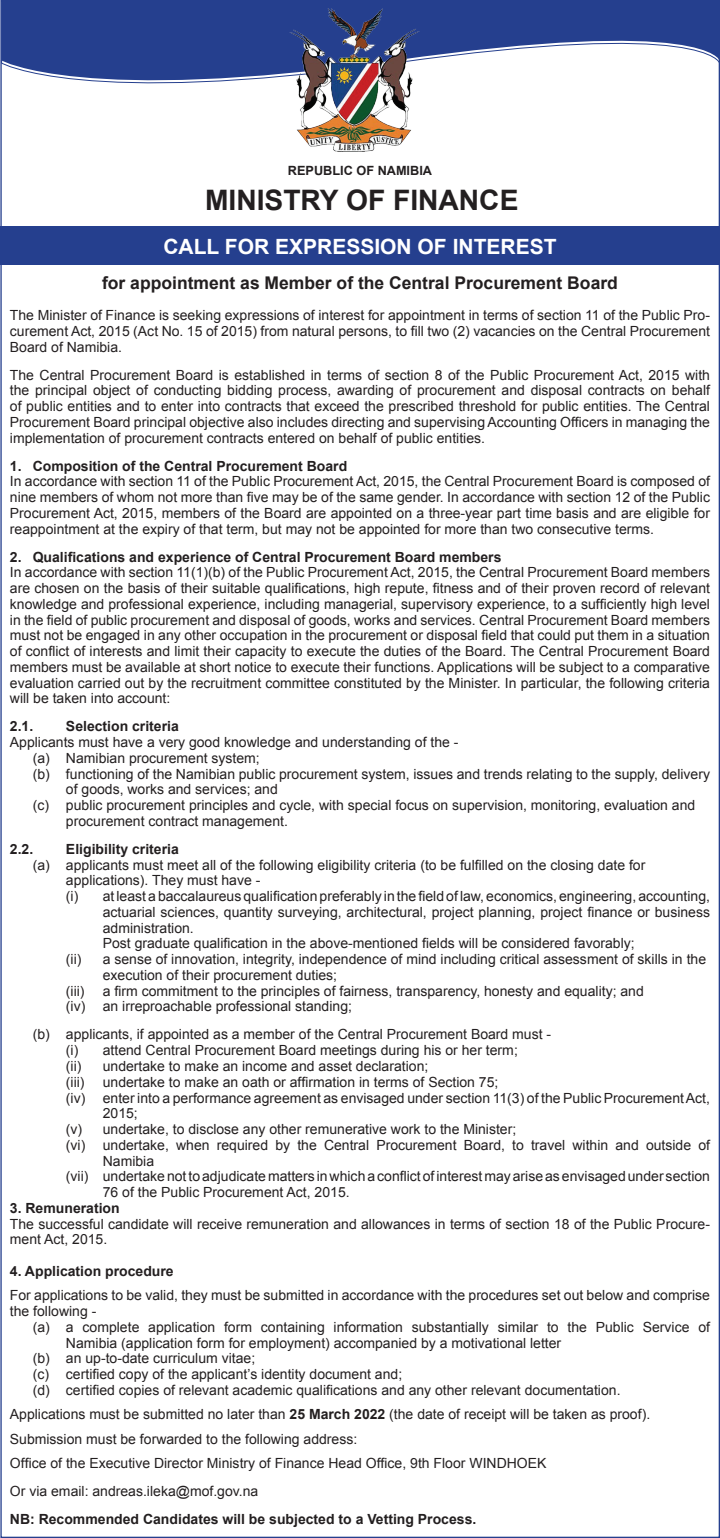
<style>
.page{position:relative;width:720px;height:1538px;background:#fff}
.page>*{position:absolute;margin:0;border:0;box-sizing:border-box;transform-origin:0 0}
.t1{font:700 28.18px "Arial";color:#231f20}
.t2{font:700 21px "Arial";color:#fff}
.t3{font:700 17.5px "Arial";color:#231f20}
.t4{font:14px/15.8px "Arial";color:#231f20}
.t5{font:700 14px "Arial";color:#231f20}
.t6{font:700 12.78px "Arial";color:#231f20}
.s1{font-weight:700}
</style>
<div class="page">
<div style="left:0;top:227px;width:719px;height:38px;background:#253f8e"></div>
<svg style="left:2px;top:2px;width:715px;height:82px;fill:#253f8e"></svg>
<img style="left:289px;top:9px;width:130px;height:142px">
<p class="t6" style="left:288px;top:162px;width:145px">REPUBLIC OF NAMIBIA</p>
<p class="t1" style="left:205px;top:181px;width:315px">MINISTRY OF FINANCE</p>
<p class="t2" style="left:163px;top:232px;width:394px">CALL FOR EXPRESSION OF INTEREST</p>
<p class="t3" style="left:102px;top:271px;width:517px">for appointment as Member of the Central Procurement Board</p>
<p class="t4" style="left:10px;top:307px;width:701px;text-align:justify">The Minister of Finance is seeking expressions of interest for appointment in terms of section 11 of the Public Pro&shy;curement Act, 2015 (Act No. 15 of 2015) from natural persons, to fill two (2) vacancies on the Central Procurement Board of Namibia.</p>
<p class="t4" style="left:10px;top:367px;width:701px;text-align:justify">The Central Procurement Board is established in terms of section 8 of the Public Procurement Act, 2015 with the principal object of conducting bidding process, awarding of procurement and disposal contracts on behalf of public entities and to enter into contracts that exceed the prescribed threshold for public entities. The Central Procurement Board principal objective also includes directing and supervising Accounting Officers in managing the implementation of procurement contracts entered on behalf of public entities.</p>
<p class="t5" style="left:10px;top:456px;width:339px">1. Composition of the Central Procurement Board</p>
<p class="t4" style="left:10px;top:474px;width:701px;text-align:justify">In accordance with section 11 of the Public Procurement Act, 2015, the Central Procurement Board is composed of nine members of whom not more than five may be of the same gender. In accordance with section 12 of the Public Procurement Act, 2015, members of the Board are appointed on a three-year part time basis and are eligible for reappointment at the expiry of that term, but may not be appointed for more than two consecutive terms.</p>
<p class="t5" style="left:10px;top:547px;width:493px">2. Qualifications and experience of Central Procurement Board members</p>
<p class="t4" style="left:10px;top:565px;width:701px;text-align:justify">In accordance with section 11(1)(b) of the Public Procurement Act, 2015, the Central Procurement Board members are chosen on the basis of their suitable qualifications, high repute, fitness and of their proven record of relevant knowledge and professional experience, including managerial, supervisory experience, to a sufficiently high level in the field of public procurement and disposal of goods, works and services. Central Procurement Board members must not be engaged in any other occupation in the procurement or disposal field that could put them in a situation of conflict of interests and limit their capacity to execute the duties of the Board. The Central Procurement Board members must be available at short notice to execute their functions. Applications will be subject to a comparative evaluation carried out by the recruitment committee constituted by the Minister. In particular, the following criteria will be taken into account:</p>
<p class="t5" style="left:10px;top:717px;width:25px">2.1.</p>
<p class="t5" style="left:66px;top:717px;width:114px">Selection criteria</p>
<p class="t4" style="left:10px;top:734px;width:450px">Applicants must have a very good knowledge and understanding of the -</p>
<p class="t4" style="left:33px;top:750px;width:228px">(a) Namibian procurement system;</p>
<p class="t4" style="left:33px;top:766px;width:678px">(b) functioning of the Namibian public procurement system, issues and trends relating to the supply, delivery</p>
<p class="t4" style="left:66px;top:782px;width:213px">of goods, works and services; and</p>
<p class="t4" style="left:33px;top:797px;width:663px">(c) public procurement principles and cycle, with special focus on supervision, monitoring, evaluation and</p>
<p class="t4" style="left:66px;top:813px;width:223px">procurement contract management.</p>
<p class="t5" style="left:10px;top:840px;width:25px">2.2.</p>
<p class="t5" style="left:66px;top:840px;width:114px">Eligibility criteria</p>
<p class="t4" style="left:33px;top:857px;width:614px">(a) applicants must meet all of the following eligibility criteria (to be fulfilled on the closing date for</p>
<p class="t4" style="left:66px;top:873px;width:196px">applications). They must have -</p>
<p class="t4" style="left:103px;top:888px;width:608px;text-align:justify;text-indent:-37px">(i) at least a baccalaureus qualification preferably in the field of law, economics, engineering, accounting, actuarial sciences, quantity surveying, architectural, project planning, project finance or business administration.</p>
<p class="t4" style="left:103px;top:936px;width:533px">Post graduate qualification in the above-mentioned fields will be considered favorably;</p>
<p class="t4" style="left:66px;top:951px;width:641px">(ii) a sense of innovation, integrity, independence of mind including critical assessment of skills in the</p>
<p class="t4" style="left:103px;top:967px;width:236px">execution of their procurement duties;</p>
<p class="t4" style="left:66px;top:983px;width:20px">(iii)</p>
<p class="t4" style="left:103px;top:983px;width:542px">a firm commitment to the principles of fairness, transparency, honesty and equality; and</p>
<p class="t4" style="left:66px;top:999px;width:287px">(iv) an irreproachable professional standing;</p>
<p class="t4" style="left:33px;top:1027px;width:520px">(b) applicants, if appointed as a member of the Central Procurement Board must -</p>
<p class="t4" style="left:66px;top:1042px;width:453px">(i) attend Central Procurement Board meetings during his or her term;</p>
<p class="t4" style="left:66px;top:1058px;width:364px">(ii) undertake to make an income and asset declaration;</p>
<p class="t4" style="left:66px;top:1074px;width:20px">(iii)</p>
<p class="t4" style="left:103px;top:1074px;width:397px">undertake to make an oath or affirmation in terms of Section 75;</p>
<p class="t4" style="left:103px;top:1090px;width:608px;text-indent:-37px">(iv) enter into a performance agreement as envisaged under section 11(3) of the Public Procurement Act,<br>2015;</p>
<p class="t4" style="left:66px;top:1121px;width:451px">(v) undertake, to disclose any other remunerative work to the Minister;</p>
<p class="t4" style="left:103px;top:1137px;width:608px;text-indent:-37px">(vi) undertake, when required by the Central Procurement Board, to travel within and outside of<br>Namibia</p>
<p class="t4" style="left:103px;top:1168px;width:608px;text-indent:-37px">(vii) undertake not to adjudicate matters in which a conflict of interest may arise as envisaged under section<br>76 of the Public Procurement Act, 2015.</p>
<p class="t5" style="left:10px;top:1198px;width:111px">3. Remuneration</p>
<p class="t4" style="left:10px;top:1216px;width:701px">The successful candidate will receive remuneration and allowances in terms of section 18 of the Public Procure&shy;ment Act, 2015.</p>
<p class="t5" style="left:10px;top:1261px;width:165px">4. Application procedure</p>
<p class="t4" style="left:10px;top:1287px;width:701px">For applications to be valid, they must be submitted in accordance with the procedures set out below and comprise the following -</p>
<p class="t4" style="left:66px;top:1319px;width:645px;text-indent:-33px">(a) a complete application form containing information substantially similar to the Public Service of<br>Namibia (application form for employment) accompanied by a motivational letter</p>
<p class="t4" style="left:33px;top:1350px;width:224px">(b) an up-to-date curriculum vitae;</p>
<p class="t4" style="left:33px;top:1366px;width:371px">(c) certified copy of the applicant’s identity document and;</p>
<p class="t4" style="left:33px;top:1382px;width:589px">(d) certified copies of relevant academic qualifications and any other relevant documentation.</p>
<p class="t4" style="left:10px;top:1406px;width:641px">Applications must be submitted no later than <span class="s1">25 March 2022</span> (the date of receipt will be taken as proof).</p>
<p class="t4" style="left:10px;top:1431px;width:349px">Submission must be forwarded to the following address:</p>
<p class="t4" style="left:10px;top:1455px;width:538px">Office of the Executive Director Ministry of Finance Head Office, 9th Floor WINDHOEK</p>
<p class="t4" style="left:10px;top:1483px;width:250px">Or via email: andreas.ileka@mof.gov.na</p>
<p class="t5" style="left:10px;top:1510px;width:467px">NB: Recommended Candidates will be subjected to a Vetting Process.</p>
</div>
